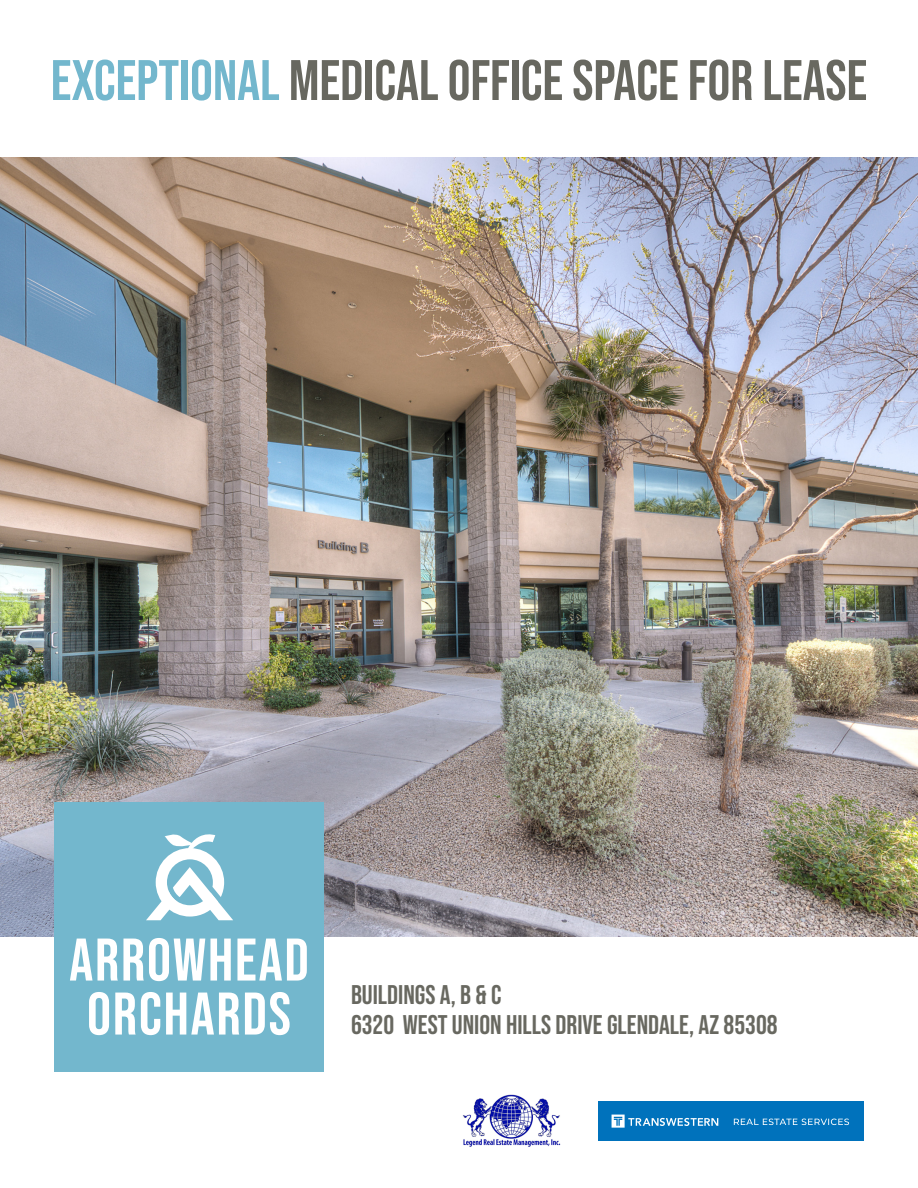
<style>
.page{position:relative;width:918px;height:1188px;background:#fff}
.page>*{position:absolute;margin:0;border:0;box-sizing:border-box;transform-origin:0 0}
._36_Content_gray_C_Rama_Gothic_C{font:60px "Bebas Neue";letter-spacing:.03em;color:#fff}
._34_Content_gray_C_Bebas_Neue{font:57px "Bebas Neue";color:#686860}
._20_Content_gray_Bebas_Neue{font:27px "Bebas Neue";color:#686860}
.s1{color:#73b7cd}
</style>
<div class="page">
<img style="left:0;top:157px;width:918px;height:780px">
<div style="left:54px;top:802px;width:270px;height:270px;background:#73b7cd"></div>
<div style="left:599px;top:1101px;width:265px;height:40px;background:#0072bc"></div>
<svg style="left:612px;top:1115px;width:106px;height:13px"></svg>
<svg style="left:734px;top:1119px;width:115px;height:6px"></svg>
<img style="left:462px;top:1094px;width:99px;height:53px">
<svg style="left:146px;top:834px;width:87px;height:86px"></svg>
<p class="_34_Content_gray_C_Bebas_Neue" style="left:51px;top:48px;width:818px"><span class="s1">EXCEPTIONAL</span> MEDICAL OFFICE SPACE FOR LEASE</p>
<p class="_36_Content_gray_C_Rama_Gothic_C" style="left:69px;top:926px;width:241px">ARROWHEAD</p>
<p class="_36_Content_gray_C_Rama_Gothic_C" style="left:87px;top:980px;width:205px">ORCHARDS</p>
<p class="_20_Content_gray_Bebas_Neue" style="left:351px;top:980px;width:152px">BUILDINGS A, B &amp; C</p>
<p class="_20_Content_gray_Bebas_Neue" style="left:351px;top:1009px;width:428px">6320 WEST UNION HILLS DRIVE GLENDALE, AZ 85308</p>
</div>
